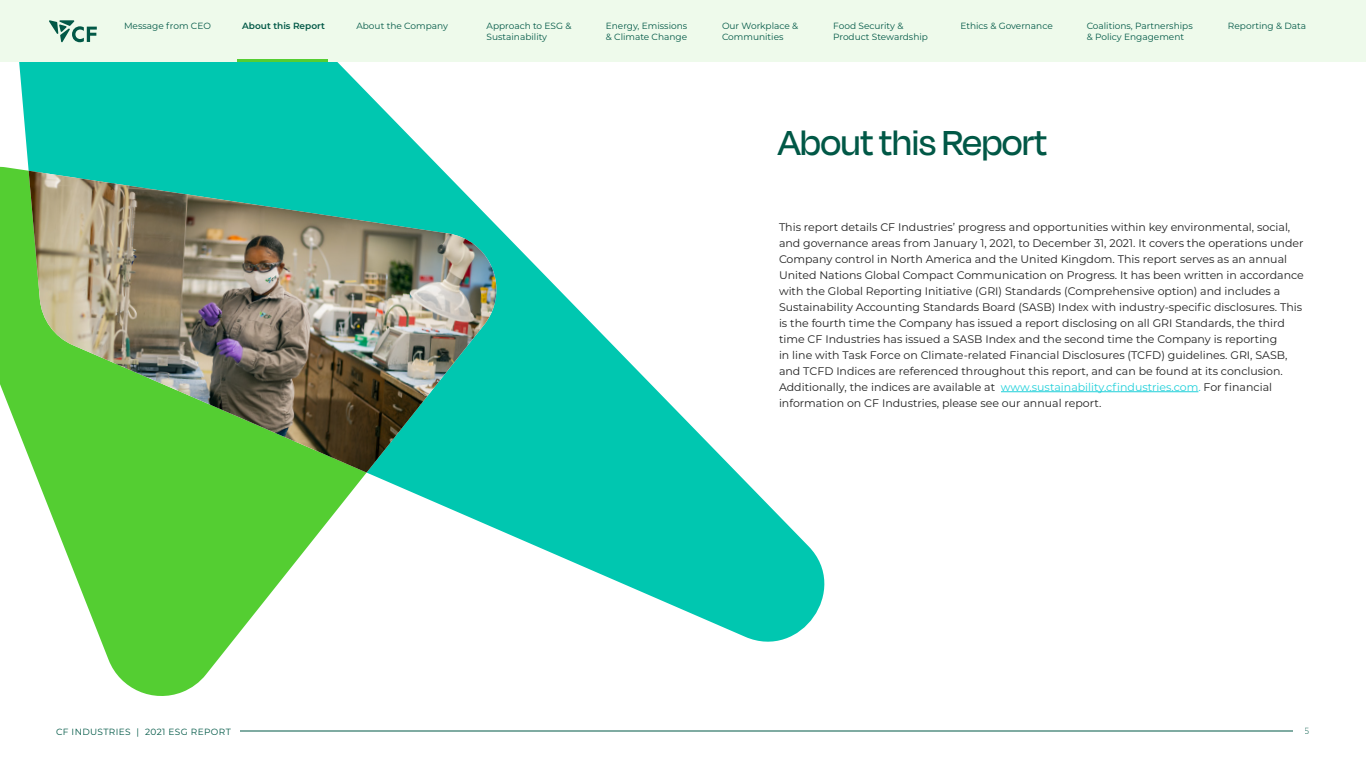
<style>
.page{position:relative;width:1366px;height:768px;background:#fff}
.page>*{position:absolute;margin:0;border:0;box-sizing:border-box;transform-origin:0 0}
.t1{font:500 40px "Degular Display";color:#015846}
.t2{font:11px/16px "Montserrat";color:#212121}
.t3{font:9px/10.8px "Montserrat";color:#015846}
.t4{font:9px "Montserrat";letter-spacing:.04em;color:#015846}
.t5{font:600 9px "Montserrat";color:#015846}
.s1{color:#21d0da}
</style>
<div class="page">
<hr style="left:1001px;top:391px;width:197px;height:1px;background:#21d0da">
<svg style="left:19px;top:62px;width:806px;height:580px"></svg>
<svg style="left:0;top:163px;width:367px;height:533px;fill:#54ce32"></svg>
<img style="left:29px;top:171px;width:475px;height:302px">
<div style="left:0;top:0;width:1366px;height:62px;background:#eefaeb"></div>
<hr style="left:240px;top:731px;width:1053px;height:1px;background:#015846">
<hr style="left:237px;top:59px;width:91px;height:3px;background:#54ce32">
<svg style="left:49px;top:20px;width:48px;height:22px"></svg>
<p class="t3" style="left:124px;top:20px;width:88px">Message from CEO</p>
<p class="t5" style="left:242px;top:19px;width:84px">About this Report</p>
<p class="t3" style="left:356px;top:20px;width:93px">About the Company</p>
<p class="t3" style="left:606px;top:20px;width:83px">Energy, Emissions &amp; Climate Change</p>
<p class="t3" style="left:722px;top:20px;width:78px">Our Workplace &amp;<br>Communities</p>
<p class="t3" style="left:833px;top:20px;width:96px">Food Security &amp;<br>Product Stewardship</p>
<p class="t3" style="left:960px;top:20px;width:94px">Ethics &amp; Governance</p>
<p class="t3" style="left:1087px;top:20px;width:108px">Coalitions, Partnerships &amp; Policy Engagement</p>
<p class="t3" style="left:487px;top:20px;width:86px">Approach to ESG &amp;<br>Sustainability</p>
<p class="t3" style="left:1228px;top:20px;width:80px">Reporting &amp; Data</p>
<h1 class="t1" style="left:778px;top:120px;width:270px">About this Report</h1>
<p class="t2" style="left:779px;top:218px;width:526px">This report details CF Industries’ progress and opportunities within key environmental, social, and governance areas from January 1, 2021, to December 31, 2021. It covers the operations under Company control in North America and the United Kingdom. This report serves as an annual United Nations Global Compact Communication on Progress. It has been written in accordance with the Global Reporting Initiative (GRI) Standards (Comprehensive option) and includes a Sustainability Accounting Standards Board (SASB) Index with industry-specific disclosures. This is the fourth time the Company has issued a report disclosing on all GRI Standards, the third time CF Industries has issued a SASB Index and the second time the Company is reporting<br>in line with Task Force on Climate-related Financial Disclosures (TCFD) guidelines. GRI, SASB, and TCFD Indices are referenced throughout this report, and can be found at its conclusion.<br>Additionally, the indices are available at <span class="s1">www.sustainability.cfindustries.com.</span> For financial information on CF Industries, please see our annual report.</p>
<p class="t4" style="left:56px;top:725px;width:176px">CF INDUSTRIES | 2021 ESG REPORT</p>
<p class="t3" style="left:1305px;top:725px;width:7px">5</p>
</div>
